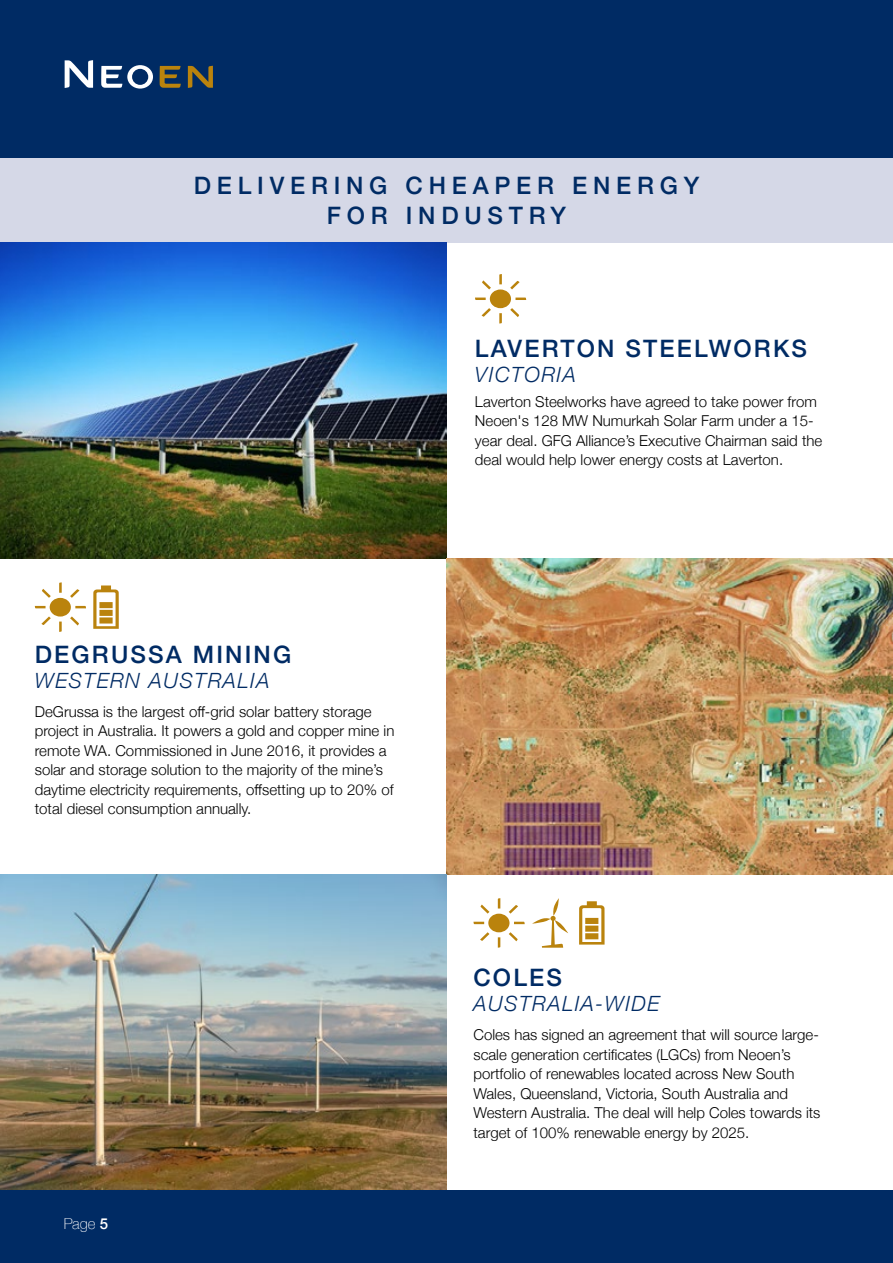
<style>
.page{position:relative;width:893px;height:1263px;background:#fff}
.page>*{position:absolute;margin:0;border:0;box-sizing:border-box;transform-origin:0 0}
.t1{font:500 24px "Helvetica Neue";letter-spacing:.09em;color:#002b64}
.t2{font:500 24px/30px "Helvetica Neue";letter-spacing:.24em;color:#002b64;text-align:center}
.t3{font:italic 300 21px "Helvetica Neue";letter-spacing:.07em;color:#002b64}
.t4{font:300 15px/19.5px "Helvetica Neue";color:#000}
.t5{font:100 15px "Helvetica Neue";color:#fff}
.s1{font-weight:500}
</style>
<div class="page">
<div style="left:0;top:157px;width:893px;height:85px;background:#d5d8e7"></div>
<img style="left:0;top:242px;width:446px;height:316px">
<img style="left:446px;top:558px;width:447px;height:316px">
<img style="left:0;top:874px;width:446px;height:317px">
<svg style="left:475px;top:274px;width:51px;height:49px"></svg>
<svg style="left:473px;top:898px;width:52px;height:50px"></svg>
<svg style="left:35px;top:582px;width:51px;height:50px"></svg>
<svg style="left:93px;top:585px;width:26px;height:44px"></svg>
<svg style="left:532px;top:898px;width:36px;height:50px"></svg>
<svg style="left:579px;top:901px;width:26px;height:43px"></svg>
<div style="left:0;top:0;width:893px;height:157px;background:#002b64"></div>
<div style="left:0;top:1191px;width:893px;height:72px;background:#002b64"></div>
<svg style="left:160px;top:66px;width:21px;height:22px"></svg>
<svg style="left:65px;top:60px;width:28px;height:28px"></svg>
<svg style="left:188px;top:66px;width:25px;height:22px"></svg>
<svg style="left:101px;top:65px;width:52px;height:24px"></svg>
<h1 class="t2" style="left:194px;top:169px;width:507px">DELIVERING CHEAPER ENERGY<br>FOR INDUSTRY</h1>
<h1 class="t1" style="left:475px;top:329px;width:334px">LAVERTON STEELWORKS</h1>
<h2 class="t3" style="left:475px;top:358px;width:102px">VICTORIA</h2>
<h1 class="t1" style="left:35px;top:635px;width:258px">DEGRUSSA MINING</h1>
<h2 class="t3" style="left:35px;top:664px;width:236px">WESTERN AUSTRALIA</h2>
<p class="t4" style="left:35px;top:701px;width:361px">DeGrussa is the largest off-grid solar battery storage project in Australia. It powers a gold and copper mine in remote WA. Commissioned in June 2016, it provides a solar and storage solution to the majority of the mine’s daytime electricity requirements, offsetting up to 20% of total diesel consumption annually.</p>
<p class="t5" style="left:64px;top:1212px;width:46px">Page <span class="s1">5</span></p>
<p class="t4" style="left:475px;top:390px;width:349px">Laverton Steelworks have agreed to take power from Neoen's 128 MW Numurkah Solar Farm under a 15- year deal. GFG Alliance’s Executive Chairman said the deal would help lower energy costs at Laverton.</p>
<h1 class="t1" style="left:473px;top:958px;width:90px">COLES</h1>
<h2 class="t3" style="left:473px;top:987px;width:187px">AUSTRALIA-WIDE</h2>
<p class="t4" style="left:473px;top:1024px;width:349px">Coles has signed an agreement that will source large&shy;scale generation certificates (LGCs) from Neoen’s portfolio of renewables located across New South Wales, Queensland, Victoria, South Australia and Western Australia. The deal will help Coles towards its target of 100% renewable energy by 2025.</p>
</div>
